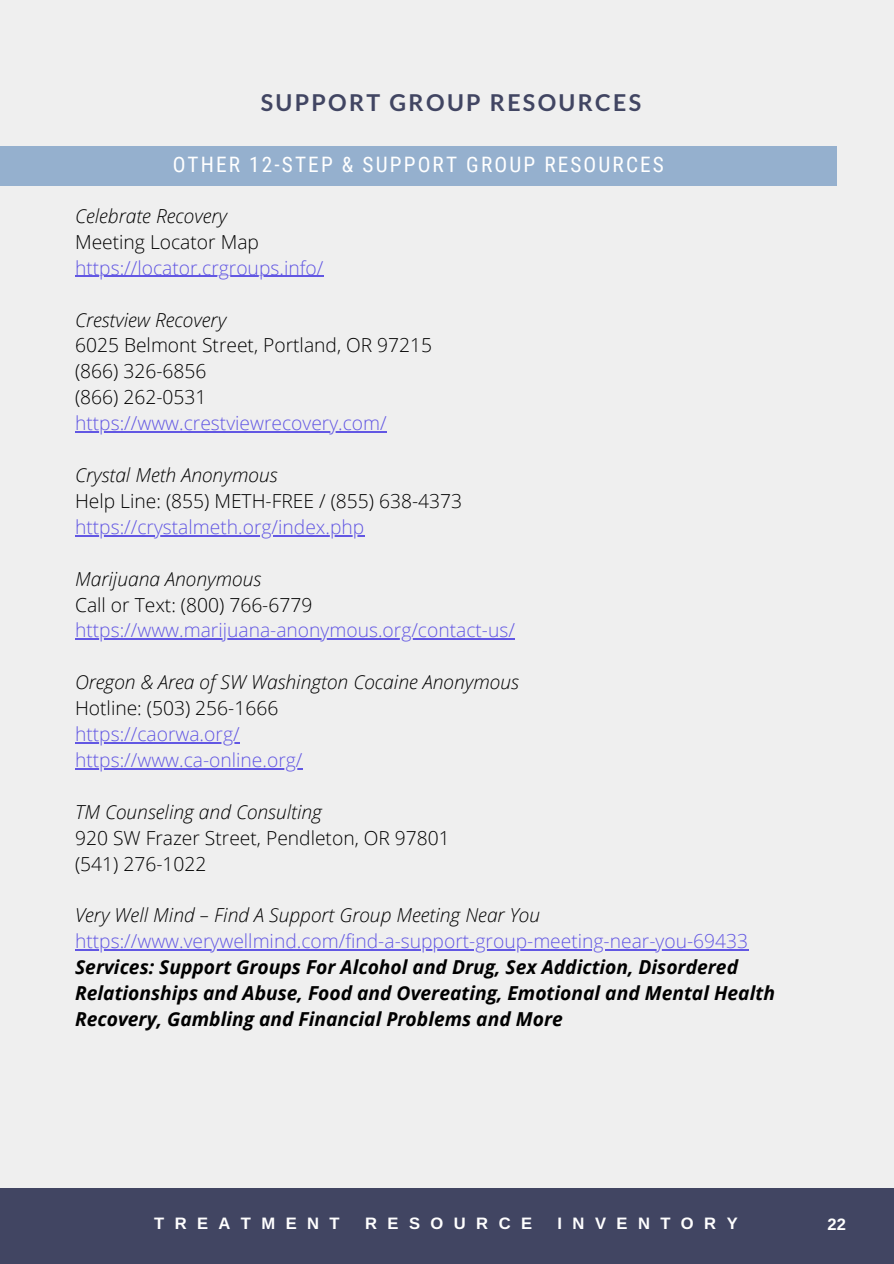
<style>
.page{position:relative;width:894px;height:1264px;background:#fff}
.page>*{position:absolute;margin:0;border:0;box-sizing:border-box;transform-origin:0 0}
.t1{font:700 23.25px "Lato";letter-spacing:.1em;color:#414562}
.t2{font:21.3px "Roboto Condensed";letter-spacing:.1em;color:#fff}
.t3{font:300 19.2px "Open Sans";color:#6257e3}
.t4{font:300 19.2px "Open Sans";color:#000}
.t5{font:italic 300 19.2px "Open Sans";color:#000}
.t6{font:italic 700 19.2px/26px "Open Sans";color:#000}
.t7{font:700 16.5px "Arimo";letter-spacing:.63em;color:#fff}
</style>
<div class="page">
<div style="left:0;top:0;width:893px;height:1263px;background:#efefef"></div>
<hr style="left:75px;top:276px;width:248px;height:1px;background:#6257e3">
<hr style="left:75px;top:431px;width:311px;height:1px;background:#6257e3">
<hr style="left:75px;top:535px;width:289px;height:1px;background:#6257e3">
<hr style="left:75px;top:638px;width:440px;height:1px;background:#6257e3">
<hr style="left:75px;top:742px;width:164px;height:1px;background:#6257e3">
<hr style="left:75px;top:768px;width:227px;height:1px;background:#6257e3">
<hr style="left:75px;top:949px;width:673px;height:1px;background:#6257e3">
<div style="left:0;top:1188px;width:893px;height:75px;background:#414562"></div>
<div style="left:0;top:146px;width:835px;height:40px;background:#95b0ce"></div>
<p class="t1" style="left:260px;top:88px;width:382px">SUPPORT GROUP RESOURCES</p>
<p class="t2" style="left:173px;top:153px;width:492px">OTHER 12-STEP &amp; SUPPORT GROUP RESOURCES</p>
<p class="t5" style="left:75px;top:202px;width:154px">Celebrate Recovery</p>
<p class="t4" style="left:75px;top:228px;width:185px">Meeting Locator Map</p>
<p class="t3" style="left:75px;top:254px;width:250px">https://locator.crgroups.info/</p>
<p class="t5" style="left:75px;top:306px;width:153px">Crestview Recovery</p>
<p class="t4" style="left:75px;top:332px;width:358px">6025 Belmont Street, Portland, OR 97215</p>
<p class="t4" style="left:75px;top:358px;width:133px">(866) 326-6856</p>
<p class="t4" style="left:75px;top:384px;width:133px">(866) 262-0531</p>
<p class="t3" style="left:75px;top:409px;width:313px">https://www.crestviewrecovery.com/</p>
<p class="t5" style="left:75px;top:461px;width:204px">Crystal Meth Anonymous</p>
<p class="t4" style="left:75px;top:487px;width:388px">Help Line: (855) METH-FREE / (855) 638-4373</p>
<p class="t3" style="left:75px;top:513px;width:291px">https://crystalmeth.org/index.php</p>
<p class="t5" style="left:75px;top:565px;width:188px">Marijuana Anonymous</p>
<p class="t4" style="left:75px;top:591px;width:239px">Call or Text: (800) 766-6779</p>
<p class="t3" style="left:75px;top:617px;width:441px">https://www.marijuana-anonymous.org/contact-us/</p>
<p class="t5" style="left:75px;top:668px;width:445px">Oregon &amp; Area of SW Washington Cocaine Anonymous</p>
<p class="t4" style="left:75px;top:694px;width:205px">Hotline: (503) 256-1666</p>
<p class="t3" style="left:75px;top:720px;width:166px">https://caorwa.org/</p>
<p class="t3" style="left:75px;top:746px;width:229px">https://www.ca-online.org/</p>
<p class="t5" style="left:75px;top:798px;width:248px">TM Counseling and Consulting</p>
<p class="t4" style="left:75px;top:824px;width:376px">920 SW Frazer Street, Pendleton, OR 97801</p>
<p class="t4" style="left:75px;top:850px;width:133px">(541) 276-1022</p>
<p class="t5" style="left:75px;top:902px;width:466px">Very Well Mind – Find A Support Group Meeting Near You</p>
<p class="t3" style="left:75px;top:927px;width:674px">https://www.verywellmind.com/find-a-support-group-meeting-near-you-69433</p>
<p class="t6" style="left:75px;top:953px;width:701px">Services: Support Groups For Alcohol and Drug, Sex Addiction, Disordered<br>Relationships and Abuse, Food and Overeating, Emotional and Mental Health<br>Recovery, Gambling and Financial Problems and More</p>
<p class="t7" style="left:140px;top:1214px;width:612px">WWW.XEONLTD.COM/2019PROPOSALS</p>
<p class="t7" style="left:154px;top:1214px;width:187px">TREATMENT</p>
<p class="t7" style="left:365px;top:1214px;width:168px">RESOURCE</p>
<p class="t7" style="left:557px;top:1214px;width:181px">INVENTORY</p>
<p class="t7" style="left:827px;top:1215px;width:20px">22</p>
</div>
